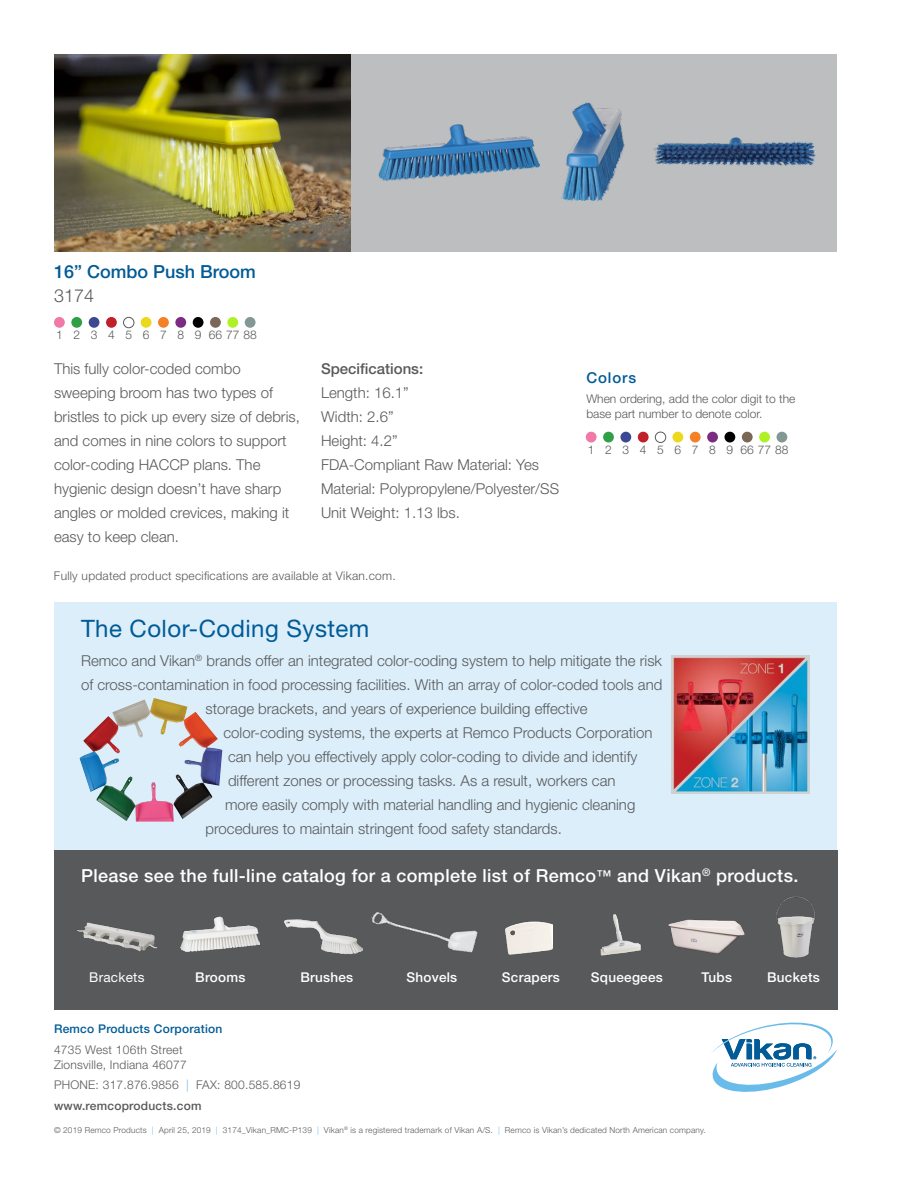
<style>
.page{position:relative;width:918px;height:1188px;background:#fff}
.page>*{position:absolute;margin:0;border:0;box-sizing:border-box;transform-origin:0 0}
.t1{font:24px "Helvetica Neue LT Std";letter-spacing:.02em;color:#005b97}
.t2{font:500 18px "Helvetica Neue LT Std";letter-spacing:.02em;color:#fff}
.t3{font:500 18px "Helvetica Neue LT Std";color:#005b97}
.t4{font:300 18px "Helvetica Neue LT Std";color:#58595b}
.t5{font:300 15px/24px "Helvetica Neue LT Std";color:#58595b}
.t6{font:500 15px "Helvetica Neue LT Std";color:#58595b}
.t7{font:500 15px "Helvetica Neue LT Std";letter-spacing:.06em;color:#005b97}
.t8{font:500 13.5px "Helvetica Neue LT Std";letter-spacing:.02em;color:#fff}
.t9{font:13.5px "Helvetica Neue LT Std";letter-spacing:.02em;color:#fff}
.t10{font:300 12px/15px "Helvetica Neue LT Std";letter-spacing:.02em;color:#58595b}
.t11{font:300 12px/15px "Helvetica Neue LT Std";color:#58595b}
.t12{font:300 12px "Helvetica Neue LT Std";letter-spacing:.89em;color:#58595b}
.t13{font:500 12px "Helvetica Neue LT Std";letter-spacing:.02em;color:#005b97}
.t14{font:300 8.25px "Helvetica Neue LT Std";letter-spacing:.02em;color:#58595b}
.s1{font-size:15px}
.s2{color:#69bbe9}
.s3{font-weight:500}
</style>
<div class="page">
<div style="left:603px;top:432px;width:11px;height:10px;background:#2fa048;border-radius:50%"></div>
<div style="left:586px;top:432px;width:11px;height:10px;background:#f179a7;border-radius:50%"></div>
<div style="left:620px;top:432px;width:11px;height:10px;background:#3d4892;border-radius:50%"></div>
<div style="left:638px;top:432px;width:11px;height:10px;background:#bf2029;border-radius:50%"></div>
<div style="left:655px;top:432px;width:11px;height:11px;border:1px solid #58595b;border-radius:50%"></div>
<div style="left:672px;top:432px;width:11px;height:10px;background:#ecd81d;border-radius:50%"></div>
<div style="left:690px;top:432px;width:11px;height:10px;background:#f58025;border-radius:50%"></div>
<div style="left:707px;top:432px;width:11px;height:10px;background:#7c2b83;border-radius:50%"></div>
<div style="left:724px;top:432px;width:11px;height:10px;background:#000;border-radius:50%"></div>
<div style="left:742px;top:432px;width:11px;height:10px;background:#7b6756;border-radius:50%"></div>
<div style="left:759px;top:432px;width:11px;height:10px;background:#adf126;border-radius:50%"></div>
<div style="left:777px;top:432px;width:10px;height:10px;background:#839794;border-radius:50%"></div>
<div style="left:54px;top:602px;width:783px;height:248px;background:#dbeefa"></div>
<div style="left:54px;top:850px;width:784px;height:160px;background:#58595b"></div>
<img style="left:181px;top:916px;width:78px;height:36px">
<img style="left:285px;top:919px;width:78px;height:36px">
<img style="left:371px;top:912px;width:107px;height:41px">
<img style="left:505px;top:921px;width:47px;height:34px">
<img style="left:600px;top:914px;width:41px;height:42px">
<img style="left:668px;top:919px;width:77px;height:35px">
<img style="left:776px;top:896px;width:39px;height:62px">
<img style="left:77px;top:922px;width:79px;height:30px">
<svg style="left:711px;top:1023px;width:126px;height:69px"></svg>
<div style="left:54px;top:54px;width:783px;height:197px;background:#bcbec0"></div>
<img style="left:672px;top:655px;width:138px;height:139px">
<img style="left:79px;top:699px;width:95px;height:123px">
<img style="left:378px;top:124px;width:162px;height:57px">
<img style="left:653px;top:137px;width:162px;height:29px">
<img style="left:561px;top:102px;width:64px;height:99px">
<img style="left:54px;top:54px;width:296px;height:197px">
<div style="left:71px;top:317px;width:11px;height:11px;background:#2fa048;border-radius:50%"></div>
<div style="left:54px;top:317px;width:11px;height:11px;background:#f179a7;border-radius:50%"></div>
<div style="left:89px;top:317px;width:10px;height:11px;background:#3d4892;border-radius:50%"></div>
<div style="left:106px;top:317px;width:11px;height:11px;background:#bf2029;border-radius:50%"></div>
<div style="left:123px;top:317px;width:11px;height:11px;border:1px solid #58595b;border-radius:50%"></div>
<div style="left:141px;top:317px;width:11px;height:11px;background:#ecd81d;border-radius:50%"></div>
<div style="left:158px;top:317px;width:11px;height:11px;background:#f58025;border-radius:50%"></div>
<div style="left:175px;top:317px;width:11px;height:11px;background:#7c2b83;border-radius:50%"></div>
<div style="left:193px;top:317px;width:11px;height:11px;background:#000;border-radius:50%"></div>
<div style="left:210px;top:317px;width:11px;height:11px;background:#7b6756;border-radius:50%"></div>
<div style="left:227px;top:317px;width:11px;height:11px;background:#adf126;border-radius:50%"></div>
<div style="left:245px;top:317px;width:11px;height:11px;background:#839794;border-radius:50%"></div>
<p class="t3" style="left:54px;top:261px;width:203px">16” Combo Push Broom</p>
<p class="t4" style="left:54px;top:285px;width:42px">3174</p>
<p class="t12" style="left:56px;top:328px;width:202px">123456789667788</p>
<p class="t5" style="left:54px;top:357px;width:247px">This fully color-coded combo sweeping broom has two types of bristles to pick up every size of debris, and comes in nine colors to support color-coding HACCP plans. The hygienic design doesn’t have sharp angles or molded crevices, making it easy to keep clean.</p>
<p class="t6" style="left:321px;top:360px;width:104px">Specifications:</p>
<p class="t5" style="left:321px;top:381px;width:240px">Length: 16.1”<br>Width: 2.6”<br>Height: 4.2”<br>FDA-Compliant Raw Material: Yes<br>Material: Polypropylene/Polyester/SS<br>Unit Weight: 1.13 lbs.</p>
<p class="t7" style="left:586px;top:368px;width:51px">Colors</p>
<p class="t11" style="left:586px;top:391px;width:210px">When ordering, add the color digit to the base part number to denote color.</p>
<p class="t12" style="left:588px;top:442px;width:202px">123456789667788</p>
<p class="t10" style="left:54px;top:568px;width:343px">Fully updated product specifications are available at Vikan.com.</p>
<h1 class="t1" style="left:81px;top:614px;width:290px">The Color-Coding System</h1>
<p class="t5" style="left:81px;top:648px;width:583px">Remco and Vikan<sup>®</sup> brands offer an integrated color-coding system to help mitigate the risk</p>
<p class="t5" style="left:81px;top:672px;width:583px">of cross-contamination in food processing facilities. With an array of color-coded tools and</p>
<p class="t5" style="left:206px;top:696px;width:384px">storage brackets, and years of experience building effective</p>
<p class="t5" style="left:224px;top:720px;width:430px">color-coding systems, the experts at Remco Products Corporation</p>
<p class="t5" style="left:228px;top:744px;width:411px">can help you effectively apply color-coding to divide and identify</p>
<p class="t5" style="left:228px;top:768px;width:389px">different zones or processing tasks. As a result, workers can</p>
<p class="t5" style="left:225px;top:792px;width:412px">more easily comply with material handling and hygienic cleaning</p>
<p class="t5" style="left:206px;top:816px;width:358px">procedures to maintain stringent food safety standards.</p>
<p class="t2" style="left:81px;top:865px;width:719px">Please see the full-line catalog for a complete list of Remco<span class="s1">™</span> and Vikan<sup>®</sup> products.</p>
<p class="t9" style="left:89px;top:969px;width:57px">Brackets</p>
<p class="t8" style="left:195px;top:969px;width:52px">Brooms</p>
<p class="t8" style="left:300px;top:969px;width:54px">Brushes</p>
<p class="t8" style="left:406px;top:969px;width:52px">Shovels</p>
<p class="t8" style="left:502px;top:969px;width:59px">Scrapers</p>
<p class="t8" style="left:591px;top:969px;width:73px">Squeegees</p>
<p class="t8" style="left:702px;top:969px;width:32px">Tubs</p>
<p class="t8" style="left:767px;top:969px;width:54px">Buckets</p>
<p class="t13" style="left:54px;top:1022px;width:170px">Remco Products Corporation</p>
<p class="t10" style="left:54px;top:1042px;width:134px">4735 West 106th Street<br>Zionsville, Indiana 46077</p>
<p class="t10" style="left:54px;top:1075px;width:248px;line-height:20.4px">PHONE: 317.876.9856 <span class="s2">|</span> FAX: 800.585.8619 <span class="s3">www.remcoproducts.com</span></p>
<p class="t14" style="left:54px;top:1125px;width:653px">© 2019 Remco Products <span class="s2">|</span> April 25, 2019 <span class="s2">|</span> 3174_Vikan_RMC-P139 <span class="s2">|</span> Vikan<sup>®</sup> is a registered trademark of Vikan A/S. <span class="s2">|</span> Remco is Vikan’s dedicated North American company.</p>
</div>
